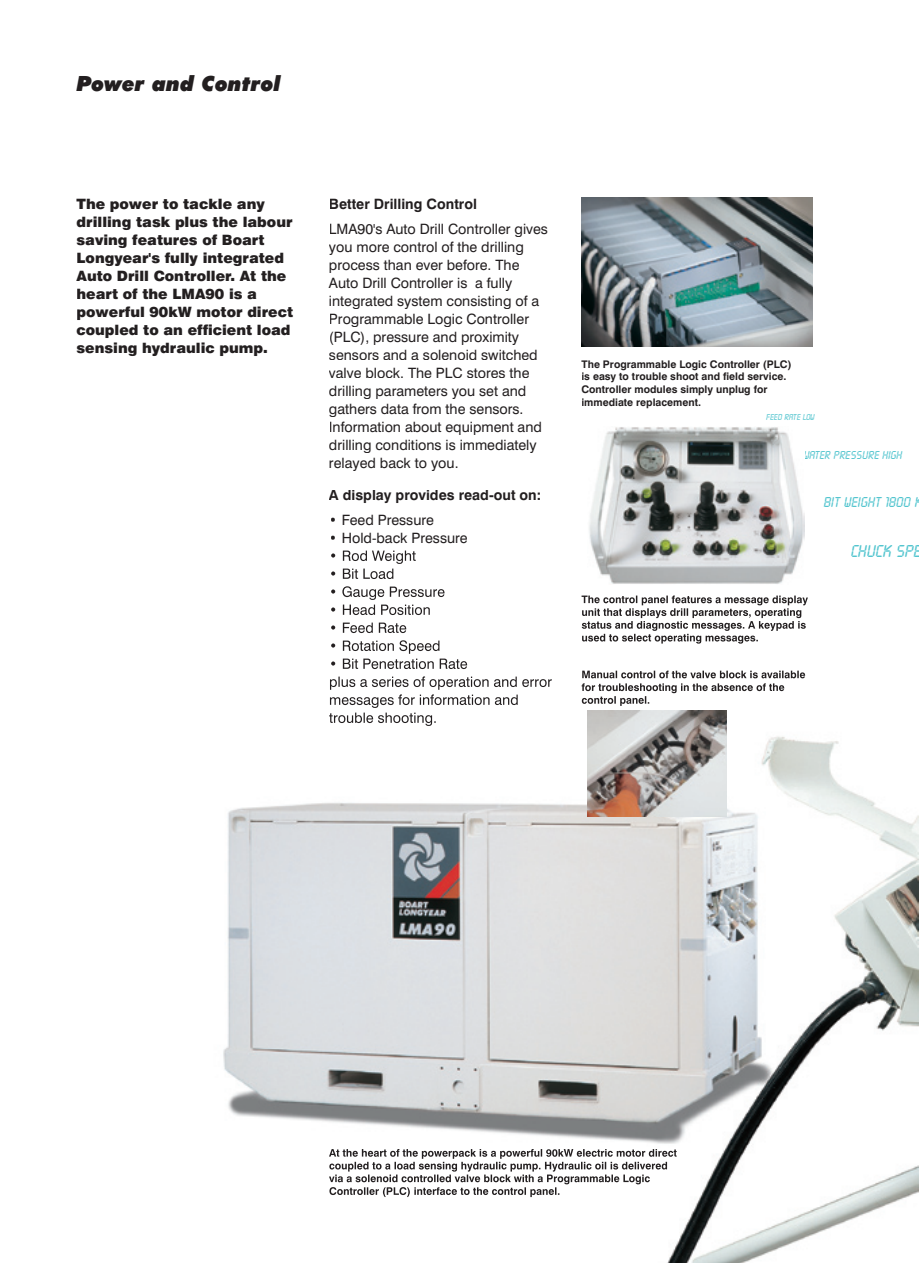
<style>
.page{position:relative;width:919px;height:1263px;background:#fff}
.page>*{position:absolute;margin:0;border:0;box-sizing:border-box;transform-origin:0 0}
.t1{font:italic 900 21px "Futura BT";color:#231f20}
.t2{font:18px "Lcd D";color:#54c5cf}
.t3{font:15px "Lcd D";color:#54c5cf}
.t4{font:14.25px/18px "Swiss 721 BT";color:#231f20}
.t5{font:900 14.25px/18px "Swiss 721 BT";color:#231f20}
.t6{font:700 14.25px "Swiss 721 BT";color:#231f20}
.t7{font:12px "Lcd D";color:#54c5cf}
.t8{font:700 10.5px/12.8px "Swiss 721 BT";color:#231f20}
.t9{font:9px "Lcd D";color:#54c5cf}
</style>
<div class="page">
<img style="left:223px;top:550px;width:695px;height:713px">
<img style="left:331px;top:551px;width:85px;height:13px">
<img style="left:331px;top:569px;width:62px;height:10px">
<img style="left:331px;top:586px;width:113px;height:14px">
<img style="left:331px;top:605px;width:99px;height:10px">
<img style="left:331px;top:623px;width:75px;height:10px">
<img style="left:331px;top:640px;width:108px;height:14px">
<img style="left:331px;top:659px;width:136px;height:10px">
<img style="left:330px;top:676px;width:222px;height:14px">
<img style="left:330px;top:694px;width:188px;height:14px">
<img style="left:329px;top:713px;width:106px;height:13px">
<img style="left:582px;top:671px;width:223px;height:7px">
<img style="left:581px;top:683px;width:203px;height:10px">
<img style="left:581px;top:696px;width:68px;height:10px">
<img style="left:329px;top:1149px;width:347px;height:10px">
<img style="left:329px;top:1162px;width:338px;height:9px">
<img style="left:329px;top:1174px;width:321px;height:10px">
<img style="left:329px;top:1187px;width:230px;height:10px">
<img style="left:581px;top:595px;width:227px;height:10px">
<img style="left:582px;top:608px;width:220px;height:10px">
<img style="left:581px;top:621px;width:225px;height:10px">
<img style="left:582px;top:634px;width:175px;height:10px">
<img style="left:581px;top:198px;width:231px;height:148px">
<img style="left:587px;top:427px;width:217px;height:157px">
<img style="left:587px;top:710px;width:139px;height:106px">
<h1 class="t1" style="left:76px;top:71px;width:206px">Power and Control</h1>
<p class="t5" style="left:76px;top:195px;width:218px">The power to tackle any drilling task plus the labour saving features of Boart<br>Longyear's fully integrated<br>Auto Drill Controller. At the heart of the LMA90 is a powerful 90kW motor direct coupled to an efficient load sensing hydraulic pump.</p>
<p class="t6" style="left:329px;top:195px;width:149px">Better Drilling Control</p>
<p class="t4" style="left:329px;top:219px;width:220px">LMA90's Auto Drill Controller gives you more control of the drilling process than ever before. The<br>Auto Drill Controller is a fully integrated system consisting of a<br>Programmable Logic Controller (PLC), pressure and proximity sensors and a solenoid switched valve block. The PLC stores the drilling parameters you set and gathers data from the sensors.<br>Information about equipment and drilling conditions is immediately relayed back to you.</p>
<p class="t6" style="left:329px;top:487px;width:214px">A display provides read-out on:</p>
<p class="t4" style="left:329px;top:511px;width:106px">• Feed Pressure</p>
<p class="t4" style="left:329px;top:529px;width:140px">• Hold-back Pressure</p>
<p class="t8" style="left:581px;top:357px;width:212px">The Programmable Logic Controller (PLC) is easy to trouble shoot and field service.<br>Controller modules simply unplug for immediate replacement.</p>
<p class="t9" style="left:765px;top:412px;width:50px">FEED RATE LOW</p>
<p class="t7" style="left:803px;top:449px;width:100px">WATER PRESSURE HIGH</p>
<p class="t3" style="left:823px;top:494px;width:100px">BIT WEIGHT 1800 K</p>
<p class="t2" style="left:850px;top:542px;width:72px">CHUCK SPE</p>
</div>
